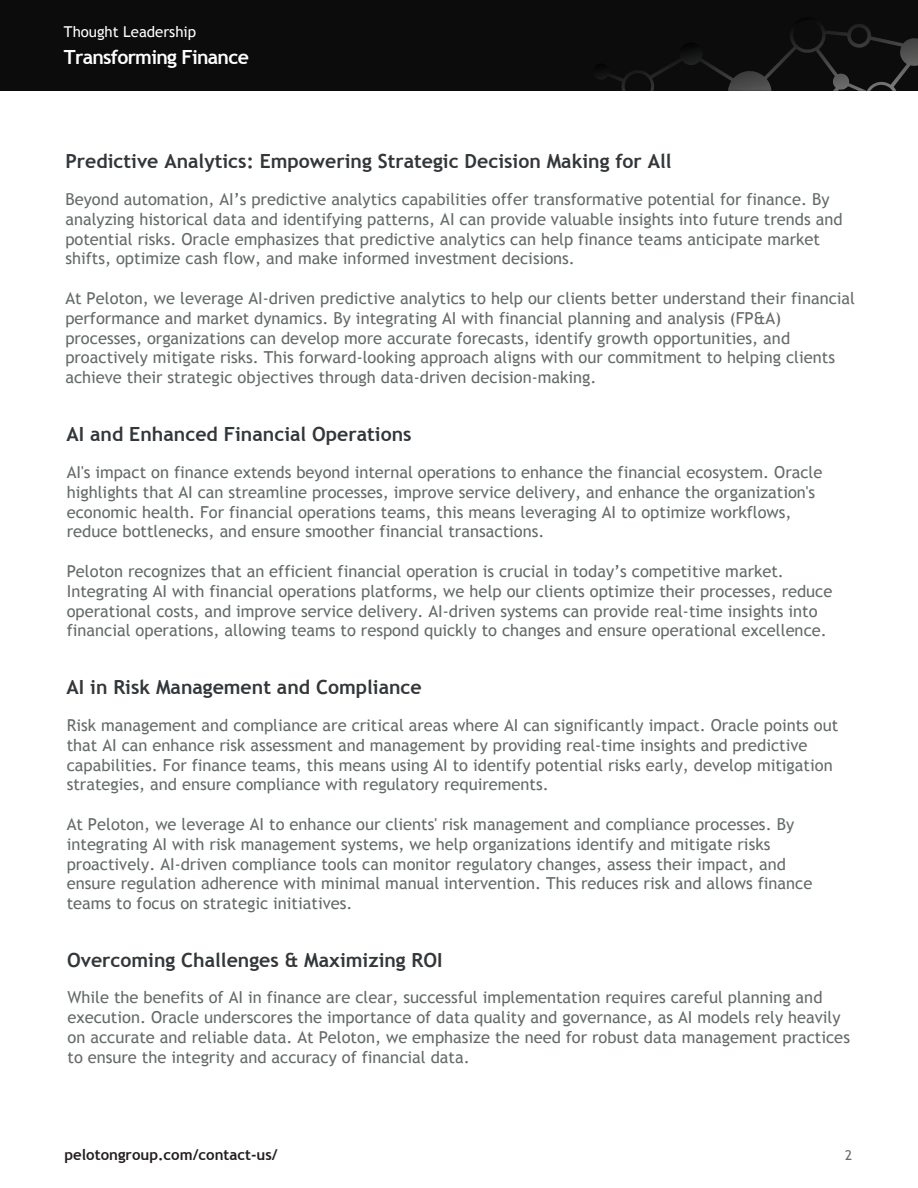
<style>
.page{position:relative;width:918px;height:1188px;background:#fff}
.page>*{position:absolute;margin:0;border:0;box-sizing:border-box;transform-origin:0 0}
.t1{font:700 19.5px "Trebuchet MS";color:#33373a}
.t2{font:700 19.5px "Trebuchet MS";letter-spacing:-.035em;color:#fff}
.t3{font:16.5px/19.8px "Trebuchet MS";color:#646969}
.t4{font:700 15px "Trebuchet MS";color:#231f20}
.t5{font:15px "Trebuchet MS";color:#fff}
.t6{font:13.5px "Trebuchet MS";color:#656a6b}
</style>
<div class="page">
<div style="left:0;top:0;width:918px;height:91px;background:#0b0c0b"></div>
<svg style="left:597px;top:24px;width:321px;height:67px"></svg>
<p class="t5" style="left:64px;top:23px;width:134px">Thought Leadership</p>
<p class="t2" style="left:64px;top:45px;width:186px">Transforming Finance</p>
<p class="t1" style="left:65px;top:149px;width:608px">Predictive Analytics: Empowering Strategic Decision Making for All</p>
<p class="t3" style="left:65px;top:190px;width:779px">Beyond automation, AI’s predictive analytics capabilities offer transformative potential for finance. By analyzing historical data and identifying patterns, AI can provide valuable insights into future trends and potential risks. Oracle emphasizes that predictive analytics can help finance teams anticipate market shifts, optimize cash flow, and make informed investment decisions.</p>
<p class="t3" style="left:65px;top:289px;width:791px">At Peloton, we leverage AI-driven predictive analytics to help our clients better understand their financial performance and market dynamics. By integrating AI with financial planning and analysis (FP&amp;A) processes, organizations can develop more accurate forecasts, identify growth opportunities, and proactively mitigate risks. This forward-looking approach aligns with our commitment to helping clients achieve their strategic objectives through data-driven decision-making.</p>
<p class="t1" style="left:67px;top:422px;width:347px">AI and Enhanced Financial Operations</p>
<p class="t3" style="left:67px;top:462px;width:757px">AI's impact on finance extends beyond internal operations to enhance the financial ecosystem. Oracle highlights that AI can streamline processes, improve service delivery, and enhance the organization's economic health. For financial operations teams, this means leveraging AI to optimize workflows, reduce bottlenecks, and ensure smoother financial transactions.</p>
<p class="t3" style="left:67px;top:561px;width:767px">Peloton recognizes that an efficient financial operation is crucial in today’s competitive market.<br>Integrating AI with financial operations platforms, we help our clients optimize their processes, reduce operational costs, and improve service delivery. AI-driven systems can provide real-time insights into financial operations, allowing teams to respond quickly to changes and ensure operational excellence.</p>
<p class="t1" style="left:67px;top:675px;width:357px">AI in Risk Management and Compliance</p>
<p class="t3" style="left:67px;top:715px;width:773px">Risk management and compliance are critical areas where AI can significantly impact. Oracle points out that AI can enhance risk assessment and management by providing real-time insights and predictive capabilities. For finance teams, this means using AI to identify potential risks early, develop mitigation strategies, and ensure compliance with regulatory requirements.</p>
<p class="t3" style="left:67px;top:814px;width:747px">At Peloton, we leverage AI to enhance our clients' risk management and compliance processes. By integrating AI with risk management systems, we help organizations identify and mitigate risks proactively. AI-driven compliance tools can monitor regulatory changes, assess their impact, and ensure regulation adherence with minimal manual intervention. This reduces risk and allows finance teams to focus on strategic initiatives.</p>
<p class="t1" style="left:67px;top:948px;width:377px">Overcoming Challenges &amp; Maximizing ROI</p>
<p class="t3" style="left:68px;top:988px;width:784px">While the benefits of AI in finance are clear, successful implementation requires careful planning and execution. Oracle underscores the importance of data quality and governance, as AI models rely heavily on accurate and reliable data. At Peloton, we emphasize the need for robust data management practices to ensure the integrity and accuracy of financial data.</p>
<p class="t4" style="left:65px;top:1146px;width:215px">pelotongroup.com/contact-us/</p>
<p class="t6" style="left:845px;top:1148px;width:9px">2</p>
</div>
